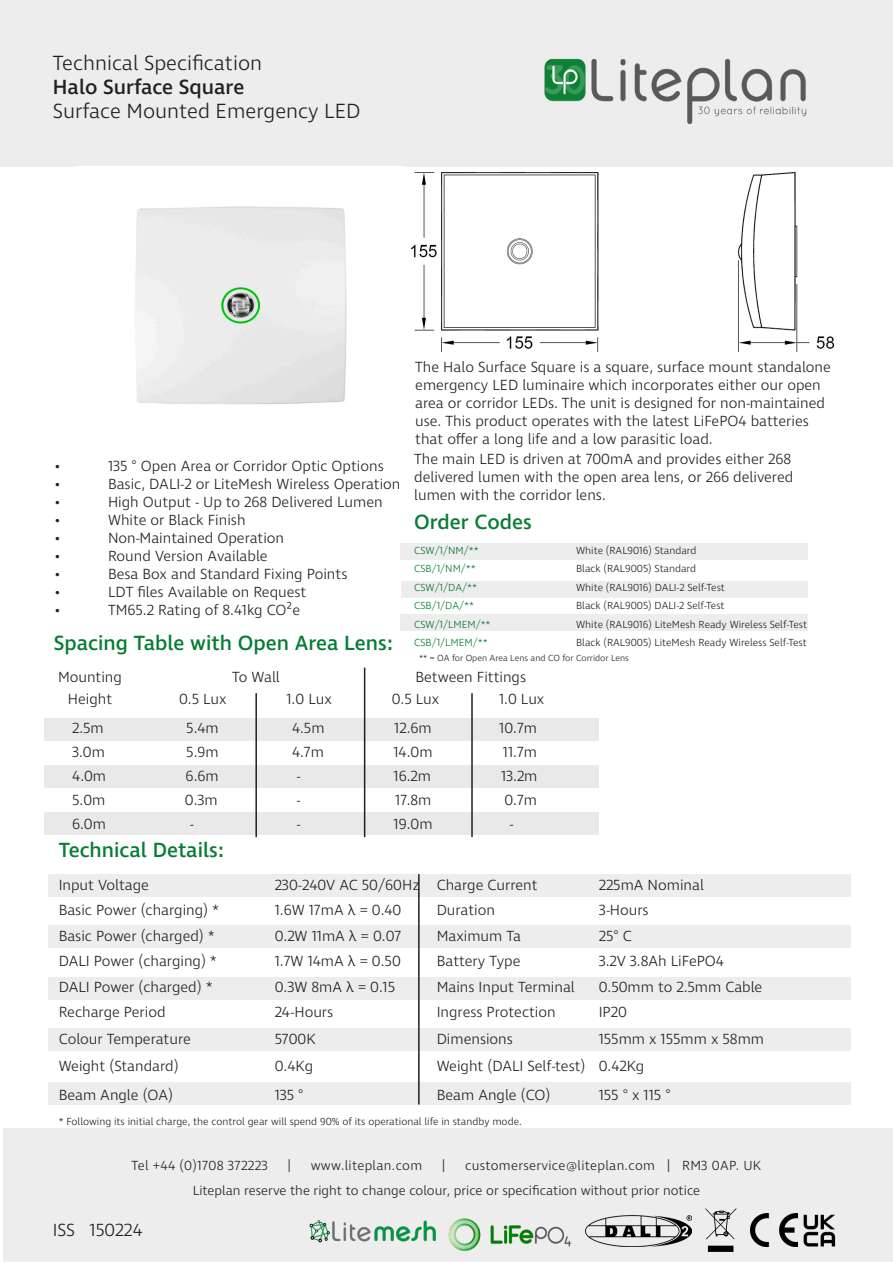
<style>
.page{position:relative;width:893px;height:1263px;background:#fff}
.page>*{position:absolute;margin:0;border:0;box-sizing:border-box;transform-origin:0 0}
.t1{font:500 21px "Ingra";color:#077c35}
.t2{font:300 21px "Ingra";color:#231f20}
.t3{font:500 21px "Ingra";color:#231f20}
.t4{font:300 18px "Ingra";color:#231f20}
.t5{font:300 15px/18px "Ingra";color:#231f20}
.t6{font:300 13.5px "Ingra";color:#231f20}
.t7{font:300 13.5px "Ingra";letter-spacing:.02em;color:#231f20}
.t8{font:300 10.5px "Ingra";color:#231f20}
.t9{font:300 10.5px "Ingra";color:#077c35}
.t10{font:300 9px "Ingra";color:#231f20}
.s1{font-family:"Bahnschrift";font-weight:400}
</style>
<div class="page">
<div style="left:0;top:0;width:893px;height:167px;background:#ededed"></div>
<div style="left:48px;top:1028px;width:803px;height:23px;background:#ededed"></div>
<div style="left:48px;top:977px;width:803px;height:23px;background:#ededed"></div>
<div style="left:48px;top:925px;width:803px;height:22px;background:#ededed"></div>
<div style="left:48px;top:874px;width:803px;height:22px;background:#ededed"></div>
<img style="left:135px;top:206px;width:212px;height:199px">
<img style="left:544px;top:58px;width:263px;height:67px">
<div style="left:3px;top:1128px;width:890px;height:134px;background:#ededed"></div>
<img style="left:410px;top:172px;width:425px;height:180px">
<svg style="left:705px;top:1208px;width:31px;height:44px"></svg>
<img style="left:750px;top:1213px;width:48px;height:34px">
<div style="left:401px;top:543px;width:407px;height:17px;background:#ededed"></div>
<div style="left:402px;top:581px;width:406px;height:17px;background:#ededed"></div>
<div style="left:44px;top:718px;width:554px;height:22px;background:#e9e9e9"></div>
<div style="left:44px;top:765px;width:554px;height:22px;background:#e9e9e9"></div>
<div style="left:44px;top:812px;width:554px;height:22px;background:#e9e9e9"></div>
<hr style="left:364px;top:668px;width:1px;height:169px;background:#231f20">
<hr style="left:471px;top:693px;width:2px;height:144px;background:#231f20">
<hr style="left:255px;top:693px;width:2px;height:144px;background:#231f20">
<hr style="left:418px;top:874px;width:2px;height:230px;background:#231f20">
<img style="left:585px;top:1215px;width:107px;height:31px">
<img style="left:448px;top:1218px;width:123px;height:33px">
<div style="left:48px;top:1082px;width:803px;height:22px;background:#ededed"></div>
<img style="left:803px;top:1214px;width:33px;height:32px">
<div style="left:401px;top:614px;width:407px;height:17px;background:#ededed"></div>
<img style="left:309px;top:1220px;width:127px;height:23px">
<p class="t2" style="left:53px;top:50px;width:211px">Technical Specification</p>
<p class="t3" style="left:53px;top:74px;width:193px">Halo Surface Square</p>
<p class="t2" style="left:53px;top:98px;width:309px">Surface Mounted Emergency LED</p>
<p class="t5" style="left:415px;top:358px;width:417px">The Halo Surface Square is a square, surface mount standalone emergency LED luminaire which incorporates either our open area or corridor LEDs. The unit is designed for non-maintained use. This product operates with the latest LiFePO4 batteries that offer a long life and a low parasitic load.</p>
<p class="t5" style="left:414px;top:451px;width:381px">The main LED is driven at 700mA and provides either 268 delivered lumen with the open area lens, or 266 delivered lumen with the corridor lens.</p>
<p class="t1" style="left:414px;top:509px;width:119px">Order Codes</p>
<p class="t9" style="left:414px;top:544px;width:66px">CSW/1/NM/**</p>
<p class="t8" style="left:576px;top:544px;width:122px">White (RAL9016) Standard</p>
<p class="t9" style="left:414px;top:562px;width:63px">CSB/1/NM/**</p>
<p class="t8" style="left:576px;top:562px;width:121px">Black (RAL9005) Standard</p>
<p class="t9" style="left:414px;top:581px;width:64px">CSW/1/DA/**</p>
<p class="t8" style="left:576px;top:581px;width:150px">White (RAL9016) DALI-2 Self-Test</p>
<p class="t9" style="left:414px;top:599px;width:61px">CSB/1/DA/**</p>
<p class="t8" style="left:576px;top:599px;width:150px">Black (RAL9005) DALI-2 Self-Test</p>
<p class="t9" style="left:414px;top:618px;width:78px">CSW/1/LMEM/**</p>
<p class="t8" style="left:576px;top:618px;width:232px">White (RAL9016) LiteMesh Ready Wireless Self-Test</p>
<p class="t9" style="left:414px;top:636px;width:75px">CSB/1/LMEM/**</p>
<p class="t8" style="left:576px;top:636px;width:232px">Black (RAL9005) LiteMesh Ready Wireless Self-Test</p>
<p class="t10" style="left:419px;top:653px;width:211px">** = OA for Open Area Lens and CO for Corridor Lens</p>
<p class="t5" style="left:54px;top:458px;width:8px">•</p>
<p class="t5" style="left:108px;top:458px;width:277px">135 ° Open Area or Corridor Optic Options</p>
<p class="t5" style="left:54px;top:476px;width:8px">•</p>
<p class="t5" style="left:108px;top:476px;width:294px">Basic, DALI-2 or LiteMesh Wireless Operation</p>
<p class="t5" style="left:54px;top:494px;width:8px">•</p>
<p class="t5" style="left:108px;top:494px;width:276px">High Output - Up to 268 Delivered Lumen</p>
<p class="t5" style="left:54px;top:512px;width:8px">•</p>
<p class="t5" style="left:108px;top:512px;width:139px">White or Black Finish</p>
<p class="t5" style="left:54px;top:530px;width:8px">•</p>
<p class="t5" style="left:108px;top:530px;width:178px">Non-Maintained Operation</p>
<p class="t5" style="left:54px;top:548px;width:8px">•</p>
<p class="t5" style="left:108px;top:548px;width:161px">Round Version Available</p>
<p class="t5" style="left:54px;top:566px;width:8px">•</p>
<p class="t5" style="left:108px;top:566px;width:241px">Besa Box and Standard Fixing Points</p>
<p class="t5" style="left:54px;top:584px;width:8px">•</p>
<p class="t5" style="left:108px;top:584px;width:200px">LDT files Available on Request</p>
<p class="t5" style="left:54px;top:602px;width:8px">•</p>
<p class="t5" style="left:108px;top:602px;width:194px">TM65.2 Rating of 8.41kg CO2e</p>
<p class="t1" style="left:54px;top:630px;width:341px">Spacing Table with Open Area Lens:</p>
<p class="t5" style="left:58px;top:669px;width:65px">Mounting</p>
<p class="t5" style="left:232px;top:669px;width:49px">To Wall</p>
<p class="t5" style="left:415px;top:669px;width:112px">Between Fittings</p>
<p class="t5" style="left:68px;top:691px;width:46px">Height</p>
<p class="t5" style="left:179px;top:691px;width:49px">0.5 Lux</p>
<p class="t5" style="left:286px;top:691px;width:47px">1.0 Lux</p>
<p class="t5" style="left:392px;top:691px;width:49px">0.5 Lux</p>
<p class="t5" style="left:499px;top:691px;width:47px">1.0 Lux</p>
<p class="t5" style="left:72px;top:719px;width:33px">2.5m</p>
<p class="t5" style="left:186px;top:719px;width:34px">5.4m</p>
<p class="t5" style="left:292px;top:719px;width:34px">4.5m</p>
<p class="t5" style="left:394px;top:719px;width:39px">12.6m</p>
<p class="t5" style="left:499px;top:719px;width:39px">10.7m</p>
<p class="t5" style="left:72px;top:743px;width:34px">3.0m</p>
<p class="t5" style="left:186px;top:743px;width:34px">5.9m</p>
<p class="t5" style="left:292px;top:743px;width:34px">4.7m</p>
<p class="t5" style="left:393px;top:743px;width:41px">14.0m</p>
<p class="t5" style="left:503px;top:743px;width:36px">11.7m</p>
<p class="t5" style="left:72px;top:767px;width:36px">4.0m</p>
<p class="t5" style="left:186px;top:767px;width:35px">6.6m</p>
<p class="t5" style="left:296px;top:767px;width:5px">-</p>
<p class="t5" style="left:393px;top:767px;width:39px">16.2m</p>
<p class="t5" style="left:501px;top:767px;width:38px">13.2m</p>
<p class="t5" style="left:72px;top:791px;width:35px">5.0m</p>
<p class="t5" style="left:185px;top:791px;width:34px">0.3m</p>
<p class="t5" style="left:296px;top:791px;width:5px">-</p>
<p class="t5" style="left:395px;top:791px;width:38px">17.8m</p>
<p class="t5" style="left:504px;top:791px;width:34px">0.7m</p>
<p class="t5" style="left:72px;top:815px;width:35px">6.0m</p>
<p class="t5" style="left:190px;top:815px;width:5px">-</p>
<p class="t5" style="left:296px;top:815px;width:5px">-</p>
<p class="t5" style="left:393px;top:815px;width:41px">19.0m</p>
<p class="t5" style="left:509px;top:815px;width:5px">-</p>
<p class="t1" style="left:59px;top:836px;width:167px">Technical Details:</p>
<p class="t5" style="left:59px;top:876px;width:92px">Input Voltage</p>
<p class="t5" style="left:275px;top:876px;width:264px">230-240V AC 50/60Hz Charge Current</p>
<p class="t5" style="left:599px;top:876px;width:107px">225mA Nominal</p>
<p class="t5" style="left:59px;top:902px;width:162px">Basic Power (charging) *</p>
<p class="t5" style="left:275px;top:902px;width:128px">1.6W 17mA <span class="s1">λ</span> = 0.40</p>
<p class="t5" style="left:437px;top:902px;width:60px">Duration</p>
<p class="t5" style="left:599px;top:902px;width:51px">3-Hours</p>
<p class="t5" style="left:59px;top:927px;width:158px">Basic Power (charged) *</p>
<p class="t5" style="left:275px;top:927px;width:128px">0.2W 11mA <span class="s1">λ</span> = 0.07</p>
<p class="t5" style="left:437px;top:927px;width:86px">Maximum Ta</p>
<p class="t5" style="left:599px;top:927px;width:35px">25° C</p>
<p class="t5" style="left:59px;top:953px;width:160px">DALI Power (charging) *</p>
<p class="t5" style="left:275px;top:953px;width:128px">1.7W 14mA <span class="s1">λ</span> = 0.50</p>
<p class="t5" style="left:437px;top:953px;width:85px">Battery Type</p>
<p class="t5" style="left:599px;top:953px;width:127px">3.2V 3.8Ah LiFePO4</p>
<p class="t5" style="left:59px;top:978px;width:156px">DALI Power (charged) *</p>
<p class="t5" style="left:275px;top:978px;width:122px">0.3W 8mA <span class="s1">λ</span> = 0.15</p>
<p class="t5" style="left:437px;top:978px;width:140px">Mains Input Terminal</p>
<p class="t5" style="left:599px;top:978px;width:165px">0.50mm to 2.5mm Cable</p>
<p class="t5" style="left:59px;top:1004px;width:108px">Recharge Period</p>
<p class="t5" style="left:275px;top:1004px;width:60px">24-Hours</p>
<p class="t5" style="left:437px;top:1004px;width:120px">Ingress Protection</p>
<p class="t5" style="left:599px;top:1004px;width:30px">IP20</p>
<p class="t5" style="left:59px;top:1031px;width:134px">Colour Temperature</p>
<p class="t5" style="left:275px;top:1031px;width:43px">5700K</p>
<p class="t5" style="left:437px;top:1031px;width:78px">Dimensions</p>
<p class="t5" style="left:599px;top:1031px;width:167px">155mm x 155mm x 58mm</p>
<p class="t5" style="left:59px;top:1058px;width:122px">Weight (Standard)</p>
<p class="t5" style="left:275px;top:1058px;width:40px">0.4Kg</p>
<p class="t5" style="left:437px;top:1058px;width:209px">Weight (DALI Self-test) 0.42Kg</p>
<p class="t5" style="left:59px;top:1086px;width:116px">Beam Angle (OA)</p>
<p class="t5" style="left:275px;top:1086px;width:30px">135 °</p>
<p class="t5" style="left:437px;top:1086px;width:115px">Beam Angle (CO)</p>
<p class="t5" style="left:599px;top:1086px;width:73px">155 ° x 115 °</p>
<p class="t8" style="left:59px;top:1115px;width:465px">* Following its initial charge, the control gear will spend 90% of its operational life in standby mode.</p>
<p class="t7" style="left:132px;top:1157px;width:138px">Tel +44 (0)1708 372223</p>
<p class="t6" style="left:288px;top:1157px;width:4px">|</p>
<p class="t7" style="left:311px;top:1157px;width:113px">www.liteplan.com</p>
<p class="t6" style="left:442px;top:1157px;width:4px">|</p>
<p class="t7" style="left:465px;top:1157px;width:298px">customerservice@liteplan.com | RM3 0AP. UK</p>
<p class="t4" style="left:53px;top:1218px;width:91px">ISS 150224</p>
<p class="t6" style="left:193px;top:1182px;width:509px">Liteplan reserve the right to change colour, price or specification without prior notice</p>
</div>
